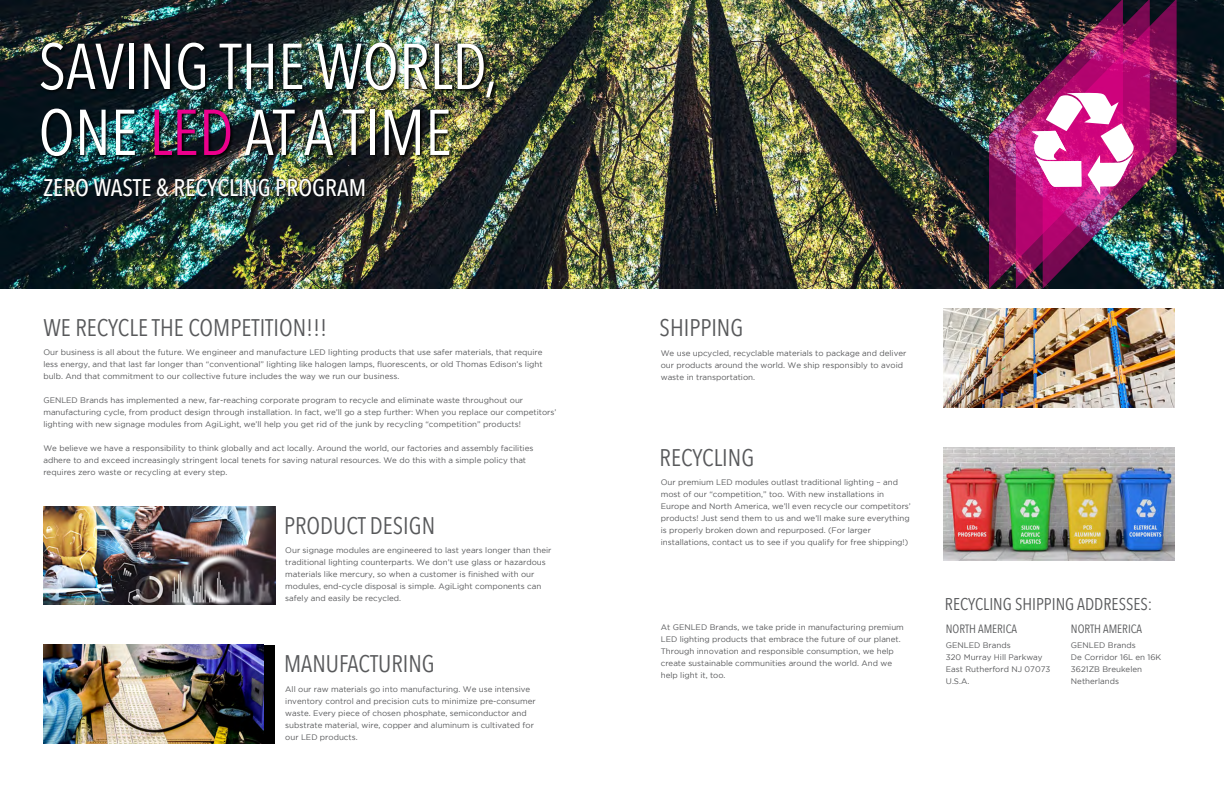
<style>
.page{position:relative;width:1224px;height:792px;background:#fff}
.page>*{position:absolute;margin:0;border:0;box-sizing:border-box;transform-origin:0 0}
.t1{font:64px/66px "Avenir Next Condensed";color:#fff}
.t2{font:24px "Avenir Next Condensed";color:#58595b}
.t3{font:500 24px "Avenir Next Condensed";color:#fff}
.t4{font:17px "Avenir Next Condensed";color:#58595b}
.t5{font:12px "Avenir Next Condensed";color:#58595b}
.t6{font:8px/12px "Gotham";color:#58595b}
.s1{color:#ec008c}
</style>
<div class="page">
<img style="left:0;top:0;width:1224px;height:289px">
<img style="left:40px;top:41px;width:459px;height:120px">
<img style="left:43px;top:507px;width:232px;height:98px">
<div style="left:43px;top:645px;width:232px;height:98px;background:#000"></div>
<img style="left:43px;top:645px;width:221px;height:98px">
<img style="left:44px;top:178px;width:322px;height:19px">
<img style="left:989px;top:0;width:188px;height:289px">
<img style="left:943px;top:309px;width:232px;height:98px">
<img style="left:943px;top:447px;width:232px;height:113px">
<h1 class="t1" style="left:38px;top:31px;width:461px">SAVING THE WORLD,<br>ONE <span class="s1">LED</span> AT A TIME</h1>
<h2 class="t3" style="left:43px;top:173px;width:324px">ZERO WASTE &amp; RECYCLING PROGRAM</h2>
<h2 class="t2" style="left:43px;top:308px;width:285px">WE RECYCLE THE COMPETITION!!!</h2>
<p class="t6" style="left:43px;top:346px;width:501px;text-align:justify">Our business is all about the future. We engineer and manufacture LED lighting products that use safer materials, that require less energy, and that last far longer than “conventional” lighting like halogen lamps, fluorescents, or old Thomas Edison’s light bulb. And that commitment to our collective future includes the way we run our business.</p>
<p class="t6" style="left:43px;top:394px;width:515px">GENLED Brands has implemented a new, far-reaching corporate program to recycle and eliminate waste throughout our manufacturing cycle, from product design through installation. In fact, we’ll go a step further: When you replace our competitors’ lighting with new signage modules from AgiLight, we’ll help you get rid of the junk by recycling “competition” products!</p>
<p class="t6" style="left:43px;top:442px;width:492px">We believe we have a responsibility to think globally and act locally. Around the world, our factories and assembly facilities adhere to and exceed increasingly stringent local tenets for saving natural resources. We do this with a simple policy that requires zero waste or recycling at every step.</p>
<h2 class="t2" style="left:284px;top:505px;width:153px">PRODUCT DESIGN</h2>
<p class="t6" style="left:285px;top:544px;width:268px">Our signage modules are engineered to last years longer than their traditional lighting counterparts. We don’t use glass or hazardous materials like mercury, so when a customer is finished with our modules, end-cycle disposal is simple. AgiLight components can safely and easily be recycled.</p>
<h2 class="t2" style="left:284px;top:643px;width:152px">MANUFACTURING</h2>
<p class="t6" style="left:285px;top:683px;width:252px">All our raw materials go into manufacturing. We use intensive inventory control and precision cuts to minimize pre-consumer waste. Every piece of chosen phosphate, semiconductor and substrate material, wire, copper and aluminum is cultivated for our LED products.</p>
<h2 class="t2" style="left:660px;top:308px;width:85px">SHIPPING</h2>
<p class="t6" style="left:661px;top:347px;width:247px">We use upcycled, recyclable materials to package and deliver our products around the world. We ship responsibly to avoid waste in transportation.</p>
<h2 class="t2" style="left:660px;top:437px;width:96px">RECYCLING</h2>
<p class="t6" style="left:661px;top:476px;width:252px">Our premium LED modules outlast traditional lighting – and most of our “competition,” too. With new installations in Europe and North America, we’ll even recycle our competitors’ products! Just send them to us and we’ll make sure everything is properly broken down and repurposed. (For larger installations, contact us to see if you qualify for free shipping!)</p>
<p class="t6" style="left:661px;top:621px;width:245px">At GENLED Brands, we take pride in manufacturing premium LED lighting products that embrace the future of our planet.<br>Through innovation and responsible consumption, we help create sustainable communities around the world. And we help light it, too.</p>
<h3 class="t4" style="left:945px;top:589px;width:209px">RECYCLING SHIPPING ADDRESSES:</h3>
<h3 class="t5" style="left:946px;top:618px;width:73px">NORTH AMERICA</h3>
<p class="t6" style="left:946px;top:639px;width:106px">GENLED Brands<br>320 Murray Hill Parkway<br>East Rutherford NJ 07073<br>U.S.A.</p>
<h3 class="t5" style="left:1071px;top:618px;width:73px">NORTH AMERICA</h3>
<p class="t6" style="left:1071px;top:639px;width:92px">GENLED Brands<br>De Corridor 16L en 16K<br>3621ZB Breukelen<br>Netherlands</p>
</div>
